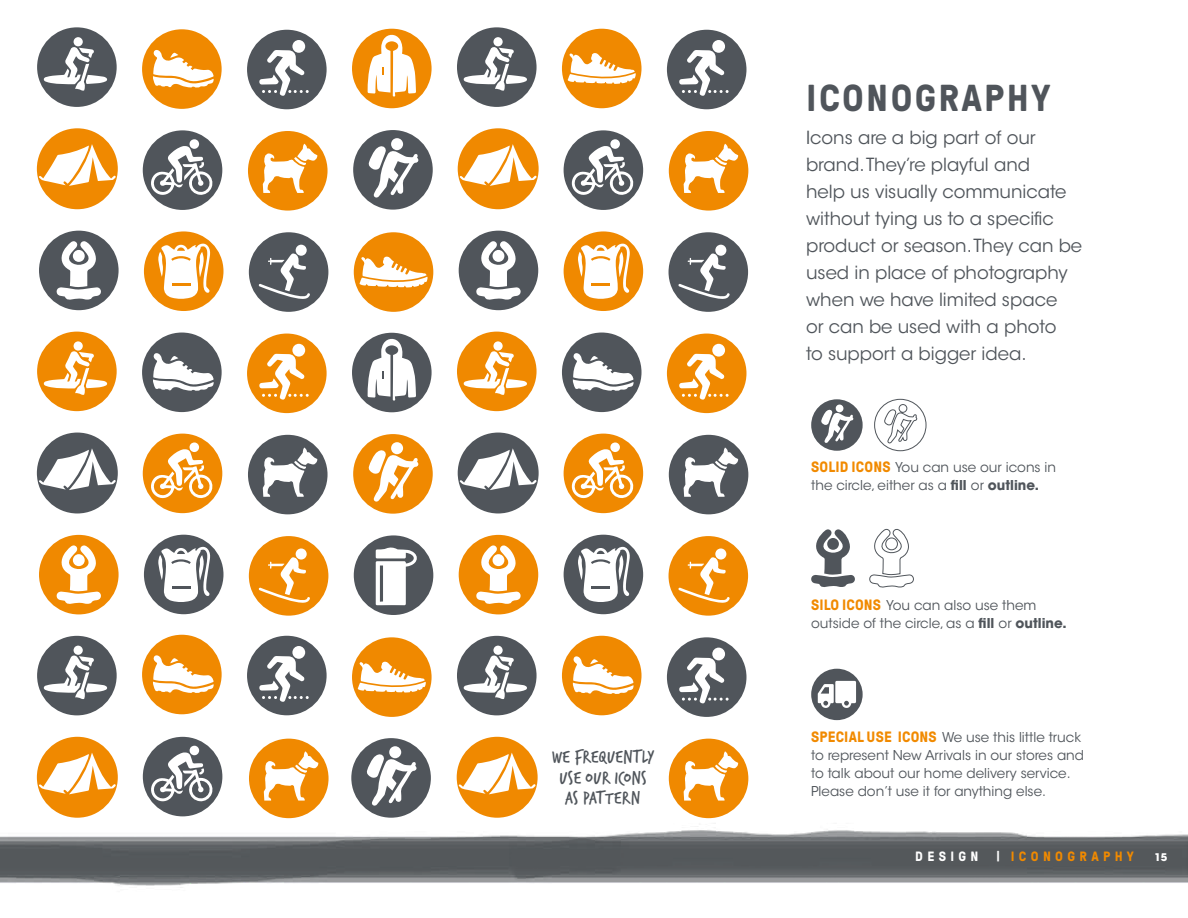
<style>
.page{position:relative;width:1188px;height:918px;background:#fff}
.page>*{position:absolute;margin:0;border:0;box-sizing:border-box;transform-origin:0 0}
.t1{font:700 37.5px "GT Pressura";letter-spacing:.06em;color:#50555b}
.t2{font:19.35px/20.5px "Verveine";color:#50555b;text-align:center}
.t3{font:18px/27px "ITC Avant Garde Std";color:#50555b}
.t4{font:13.5px/18px "ITC Avant Garde Std";color:#50555b}
.t5{font:700 13.5px "GT Pressura";letter-spacing:.32em;color:#f18a00}
.t6{font:700 13.5px "GT Pressura";letter-spacing:.32em;color:#fff}
.t7{font:700 10.5px "ITC Avant Garde Std";color:#fff}
.s1{font-family:"GT Pressura";font-weight:700;font-size:15px;color:#f18a00}
.s2{font-weight:700}
.s3{color:#fff}
</style>
<div class="page">
<svg style="left:562px;top:29px;width:80px;height:79px"></svg>
<img style="left:0;top:816px;width:1188px;height:70px">
<svg style="left:811px;top:529px;width:44px;height:58px"></svg>
<svg style="left:869px;top:528px;width:45px;height:60px"></svg>
<svg style="left:811px;top:669px;width:52px;height:51px"></svg>
<svg style="left:353px;top:130px;width:80px;height:80px"></svg>
<svg style="left:143px;top:130px;width:79px;height:80px"></svg>
<svg style="left:247px;top:30px;width:80px;height:79px"></svg>
<svg style="left:37px;top:27px;width:80px;height:80px"></svg>
<svg style="left:248px;top:131px;width:80px;height:80px"></svg>
<svg style="left:352px;top:29px;width:80px;height:79px"></svg>
<svg style="left:142px;top:29px;width:80px;height:80px"></svg>
<svg style="left:37px;top:128px;width:81px;height:81px"></svg>
<svg style="left:564px;top:130px;width:79px;height:80px"></svg>
<svg style="left:667px;top:30px;width:79px;height:79px"></svg>
<svg style="left:457px;top:27px;width:80px;height:80px"></svg>
<svg style="left:669px;top:131px;width:79px;height:80px"></svg>
<svg style="left:458px;top:128px;width:81px;height:81px"></svg>
<svg style="left:39px;top:231px;width:80px;height:79px"></svg>
<svg style="left:249px;top:232px;width:79px;height:80px"></svg>
<svg style="left:144px;top:231px;width:79px;height:80px"></svg>
<svg style="left:459px;top:231px;width:79px;height:79px"></svg>
<svg style="left:669px;top:232px;width:79px;height:80px"></svg>
<svg style="left:564px;top:231px;width:79px;height:80px"></svg>
<svg style="left:353px;top:434px;width:80px;height:80px"></svg>
<svg style="left:811px;top:399px;width:52px;height:52px"></svg>
<svg style="left:874px;top:399px;width:53px;height:52px"></svg>
<svg style="left:143px;top:434px;width:79px;height:79px"></svg>
<svg style="left:247px;top:334px;width:80px;height:79px"></svg>
<svg style="left:247px;top:636px;width:80px;height:79px"></svg>
<svg style="left:37px;top:332px;width:80px;height:79px"></svg>
<svg style="left:248px;top:435px;width:80px;height:79px"></svg>
<svg style="left:352px;top:333px;width:80px;height:79px"></svg>
<svg style="left:142px;top:333px;width:80px;height:79px"></svg>
<svg style="left:142px;top:635px;width:80px;height:79px"></svg>
<svg style="left:37px;top:433px;width:81px;height:80px"></svg>
<svg style="left:564px;top:434px;width:79px;height:79px"></svg>
<svg style="left:667px;top:334px;width:79px;height:79px"></svg>
<svg style="left:457px;top:332px;width:80px;height:79px"></svg>
<svg style="left:669px;top:435px;width:79px;height:79px"></svg>
<svg style="left:562px;top:333px;width:80px;height:79px"></svg>
<svg style="left:458px;top:433px;width:81px;height:80px"></svg>
<svg style="left:39px;top:535px;width:80px;height:79px"></svg>
<svg style="left:354px;top:535px;width:79px;height:80px"></svg>
<svg style="left:249px;top:536px;width:79px;height:80px"></svg>
<svg style="left:144px;top:535px;width:79px;height:79px"></svg>
<svg style="left:459px;top:535px;width:79px;height:79px"></svg>
<svg style="left:669px;top:536px;width:79px;height:80px"></svg>
<svg style="left:564px;top:535px;width:79px;height:79px"></svg>
<svg style="left:351px;top:738px;width:80px;height:80px"></svg>
<svg style="left:143px;top:737px;width:79px;height:79px"></svg>
<svg style="left:37px;top:636px;width:80px;height:79px"></svg>
<svg style="left:249px;top:739px;width:80px;height:79px"></svg>
<svg style="left:37px;top:737px;width:81px;height:81px"></svg>
<svg style="left:667px;top:637px;width:79px;height:80px"></svg>
<svg style="left:457px;top:636px;width:80px;height:79px"></svg>
<svg style="left:669px;top:739px;width:79px;height:79px"></svg>
<svg style="left:562px;top:636px;width:80px;height:79px"></svg>
<svg style="left:457px;top:737px;width:81px;height:81px"></svg>
<div style="left:549px;top:728px;width:102px;height:96px;background:#fff"></div>
<svg style="left:354px;top:232px;width:79px;height:80px"></svg>
<svg style="left:352px;top:637px;width:80px;height:80px"></svg>
<h2 class="t2" style="left:552px;top:747px;width:104px">WE FREQUENTLY<br>USE OUR ICONS<br>AS PATTERN</h2>
<h1 class="t1" style="left:806px;top:78px;width:246px">ICONOGRAPHY</h1>
<p class="t3" style="left:806px;top:124px;width:278px">Icons are a big part of our brand. They’re playful and<br>help us visually communicate without tying us to a specific product or season. They can be used in place of photography when we have limited space<br>or can be used with a photo<br>to support a bigger idea.</p>
<p class="t4" style="left:811px;top:459px;width:246px"><span class="s1">SOLID ICONS</span> You can use our icons in the circle, either as a <span class="s2">fill</span> or <span class="s2">outline.</span></p>
<p class="t4" style="left:811px;top:596px;width:257px"><span class="s1">SILO ICONS</span> You can also use them outside of the circle, as a <span class="s2">fill</span> or <span class="s2">outline.</span></p>
<p class="t4" style="left:811px;top:729px;width:274px"><span class="s1">SPECIAL USE ICONS</span> We use this little truck to represent New Arrivals in our stores and to talk about our home delivery service.<br>Please don’t use it for anything else.</p>
<p class="t6" style="left:915px;top:850px;width:65px">DESIGN</p>
<p class="t5" style="left:996px;top:850px;width:139px"><span class="s3">|</span> ICONOGRAPHY</p>
<p class="t7" style="left:1154px;top:850px;width:14px">15</p>
</div>
